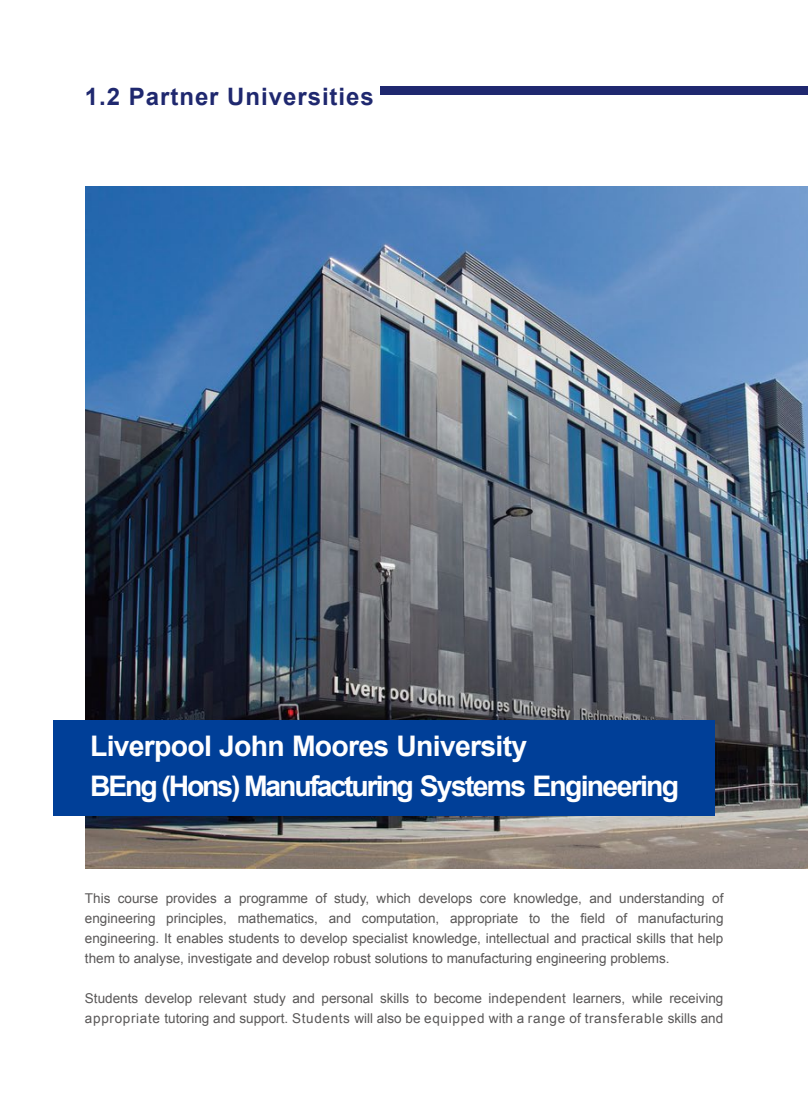
<style>
.page{position:relative;width:808px;height:1106px;background:#fff}
.page>*{position:absolute;margin:0;border:0;box-sizing:border-box;transform-origin:0 0}
.t1{font:700 28.35px/39.8px "Arial";letter-spacing:-.06em;color:#fff}
.t2{font:700 24px "Arial";letter-spacing:.04em;color:#1f286f}
.t3{font:13.5px/20px "Arial";color:#595757;text-align:justify}
</style>
<div class="page">
<img style="left:85px;top:186px;width:723px;height:683px">
<div style="left:53px;top:720px;width:661px;height:95px;background:#003f98"></div>
<div style="left:380px;top:86px;width:428px;height:9px;background:#1f286f"></div>
<h2 class="t2" style="left:85px;top:80px;width:290px">1.2 Partner Universities</h2>
<h1 class="t1" style="left:90px;top:727px;width:591px">Liverpool John Moores University<br>BEng (Hons) Manufacturing Systems Engineering</h1>
<p class="t3" style="left:85px;top:888px;width:640px">This course provides a programme of study, which develops core knowledge, and understanding of engineering principles, mathematics, and computation, appropriate to the field of manufacturing engineering. It enables students to develop specialist knowledge, intellectual and practical skills that help them to analyse, investigate and develop robust solutions to manufacturing engineering problems.</p>
<p class="t3" style="left:85px;top:988px;width:640px">Students develop relevant study and personal skills to become independent learners, while receiving appropriate tutoring and support. Students will also be equipped with a range of transferable skills and</p>
</div>
